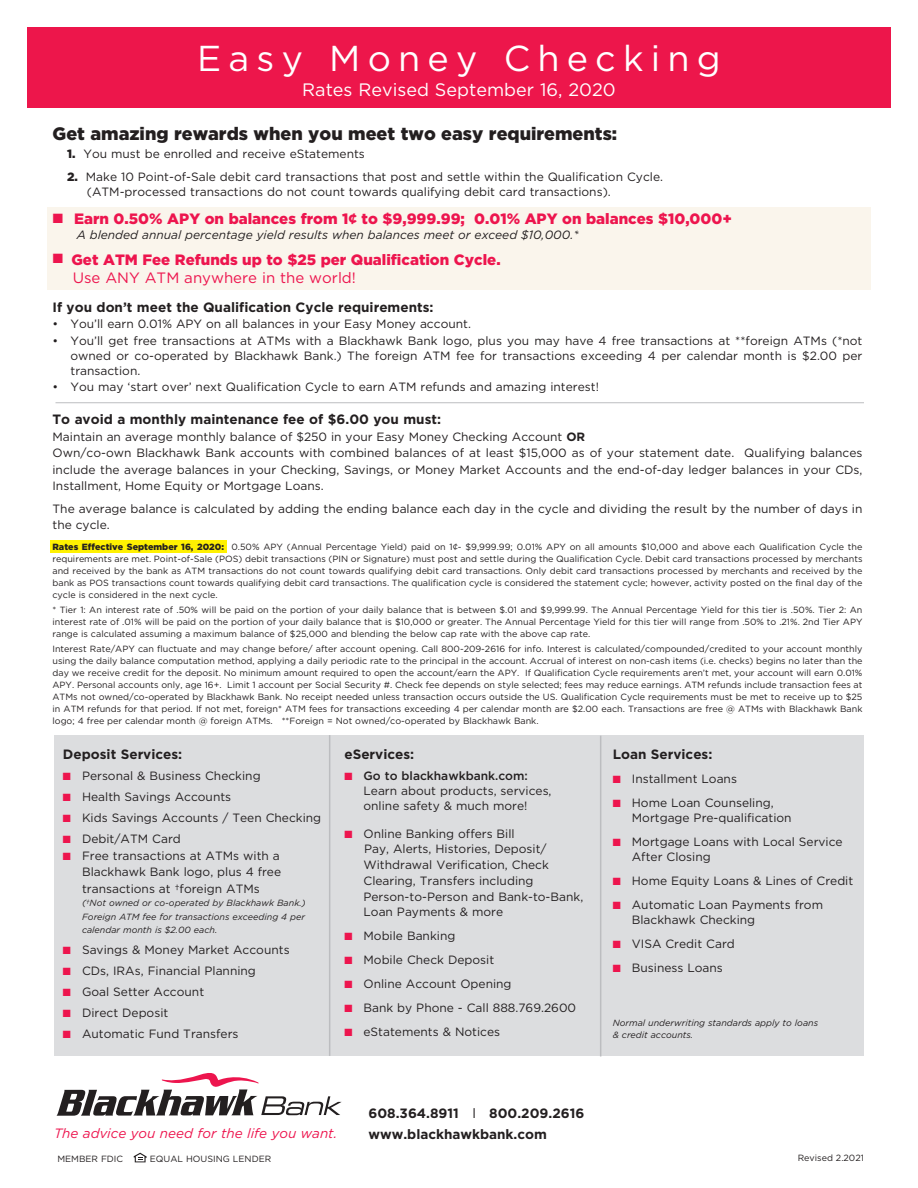
<style>
.page{position:relative;width:918px;height:1188px;background:#fff}
.page>*{position:absolute;margin:0;border:0;box-sizing:border-box;transform-origin:0 0}
.t1{font:36px "Gotham";letter-spacing:.2em;color:#fff}
.t2{font:900 18px "Gotham";color:#231f20}
.t3{font:18px "Gotham";color:#fff}
.t4{font:900 15px "Gotham";color:#ed154e}
.t5{font:15px "Gotham";color:#ed154e}
.t6{font:700 13.5px "Gotham";color:#231f20}
.t7{font:italic 13.5px "Gotham";color:#ed154e}
.t8{font:12px/16.5px "Gotham";color:#231f20;text-align:justify}
.t9{font:italic 12px "Gotham";color:#231f20}
.t10{font:500 12px "Gotham";color:#231f20}
.t11{font:9px/12px "Gotham";color:#231f20;text-align:justify}
.t12{font:italic 9px "Gotham";color:#231f20}
.s1{font-weight:900}
.s2{font-weight:700}
.s3{color:#ed154e}
.s4{font-weight:400}
</style>
<div class="page">
<div style="left:47px;top:208px;width:824px;height:82px;background:#faf5ec"></div>
<div style="left:51px;top:540px;width:176px;height:13px;background:#fff101"></div>
<hr style="left:56px;top:402px;width:808px;height:1px;background:#bcbdc0">
<svg style="left:57px;top:1073px;width:285px;height:43px"></svg>
<svg style="left:134px;top:1153px;width:13px;height:9px"></svg>
<div style="left:27px;top:27px;width:864px;height:81px;background:#ed164b"></div>
<div style="left:54px;top:735px;width:810px;height:321px;background:#dcdddf"></div>
<hr style="left:329px;top:735px;width:1px;height:321px;background:#bcbdc0">
<hr style="left:600px;top:736px;width:1px;height:320px;background:#bcbdc0">
<p class="t1" style="left:197px;top:38px;width:525px">Easy Money Checking</p>
<p class="t3" style="left:302px;top:80px;width:315px">Rates Revised September 16, 2020</p>
<p class="t2" style="left:52px;top:124px;width:566px">Get amazing rewards when you meet two easy requirements:</p>
<p class="t8" style="left:67px;top:146px;width:299px"><span class="s1">1.</span> You must be enrolled and receive eStatements</p>
<p class="t8" style="left:67px;top:168px;width:597px"><span class="s1">2.</span> Make 10 Point-of-Sale debit card transactions that post and settle within the Qualification Cycle.</p>
<p class="t8" style="left:87px;top:183px;width:525px">(ATM-processed transactions do not count towards qualifying debit card transactions).</p>
<p class="t4" style="left:53px;top:210px;width:681px">■ Earn 0.50% APY on balances from 1¢ to $9,999.99; 0.01% APY on balances $10,000+</p>
<p class="t9" style="left:77px;top:228px;width:503px">A blended annual percentage yield results when balances meet or exceed $10,000.*</p>
<p class="t4" style="left:53px;top:251px;width:449px">■ Get ATM Fee Refunds up to $25 per Qualification Cycle.</p>
<p class="t5" style="left:73px;top:269px;width:285px">Use ANY ATM anywhere in the world!</p>
<p class="t6" style="left:52px;top:299px;width:383px">If you don’t meet the Qualification Cycle requirements:</p>
<p class="t8" style="left:52px;top:316px;width:420px">• You’ll earn 0.01% APY on all balances in your Easy Money account.</p>
<p class="t8" style="left:70px;top:333px;width:793px;line-height:15px;text-indent:-18px">• You’ll get free transactions at ATMs with a Blackhawk Bank logo, plus you may have 4 free transactions at **foreign ATMs (*not owned or co-operated by Blackhawk Bank.) The foreign ATM fee for transactions exceeding 4 per calendar month is $2.00 per transaction.</p>
<p class="t8" style="left:52px;top:379px;width:548px">• You may ‘start over’ next Qualification Cycle to earn ATM refunds and amazing interest!</p>
<p class="t6" style="left:52px;top:411px;width:390px">To avoid a monthly maintenance fee of $6.00 you must:</p>
<p class="t8" style="left:52px;top:428px;width:534px">Maintain an average monthly balance of $250 in your Easy Money Checking Account <span class="s2">OR</span></p>
<p class="t8" style="left:52px;top:444px;width:812px">Own/co-own Blackhawk Bank accounts with combined balances of at least $15,000 as of your statement date. Qualifying balances include the average balances in your Checking, Savings, or Money Market Accounts and the end-of-day ledger balances in your CDs, Installment, Home Equity or Mortgage Loans.</p>
<p class="t8" style="left:52px;top:500px;width:812px">The average balance is calculated by adding the ending balance each day in the cycle and dividing the result by the number of days in the cycle.</p>
<p class="t11" style="left:52px;top:540px;width:812px"><span class="s1">Rates Effective September 16, 2020:</span> 0.50% APY (Annual Percentage Yield) paid on 1¢- $9,999.99; 0.01% APY on all amounts $10,000 and above each Qualification Cycle the requirements are met. Point-of-Sale (POS) debit transactions (PIN or Signature) must post and settle during the Qualification Cycle. Debit card transactions processed by merchants and received by the bank as ATM transactions do not count towards qualifying debit card transactions. Only debit card transactions processed by merchants and received by the bank as POS transactions count towards qualifying debit card transactions. The qualification cycle is considered the statement cycle; however, activity posted on the final day of the cycle is considered in the next cycle.</p>
<p class="t11" style="left:52px;top:603px;width:812px">* Tier 1: An interest rate of .50% will be paid on the portion of your daily balance that is between $.01 and $9,999.99. The Annual Percentage Yield for this tier is .50%. Tier 2: An interest rate of .01% will be paid on the portion of your daily balance that is $10,000 or greater. The Annual Percentage Yield for this tier will range from .50% to .21%. 2nd Tier APY range is calculated assuming a maximum balance of $25,000 and blending the below cap rate with the above cap rate.</p>
<p class="t11" style="left:52px;top:642px;width:812px">Interest Rate/APY can fluctuate and may change before/ after account opening. Call 800-209-2616 for info. Interest is calculated/compounded/credited to your account monthly using the daily balance computation method, applying a daily periodic rate to the principal in the account. Accrual of interest on non-cash items (i.e. checks) begins no later than the day we receive credit for the deposit. No minimum amount required to open the account/earn the APY. If Qualification Cycle requirements aren’t met, your account will earn 0.01% APY. Personal accounts only, age 16+. Limit 1 account per Social Security #. Check fee depends on style selected; fees may reduce earnings. ATM refunds include transaction fees at ATMs not owned/co-operated by Blackhawk Bank. No receipt needed unless transaction occurs outside the US. Qualification Cycle requirements must be met to receive up to $25 in ATM refunds for that period. If not met, foreign* ATM fees for transactions exceeding 4 per calendar month are $2.00 each. Transactions are free @ ATMs with Blackhawk Bank logo; 4 free per calendar month @ foreign ATMs. **Foreign = Not owned/co-operated by Blackhawk Bank.</p>
<p class="t6" style="left:63px;top:746px;width:121px">Deposit Services:</p>
<p class="t8" style="left:63px;top:767px;width:199px"><span class="s3">■</span> Personal &amp; Business Checking</p>
<p class="t8" style="left:63px;top:788px;width:170px"><span class="s3">■</span> Health Savings Accounts</p>
<p class="t8" style="left:63px;top:809px;width:260px"><span class="s3">■</span> Kids Savings Accounts / Teen Checking</p>
<p class="t8" style="left:63px;top:830px;width:119px"><span class="s3">■</span> Debit/ATM Card</p>
<p class="t8" style="left:63px;top:847px;width:220px;text-align:right"><span class="s3">■</span> Free transactions at ATMs with a<br>Blackhawk Bank logo, plus 4 free</p>
<p class="t8" style="left:82px;top:880px;width:179px">transactions at †foreign ATMs</p>
<p class="t12" style="left:82px;top:898px;width:225px">(†Not owned or co-operated by Blackhawk Bank.)</p>
<p class="t12" style="left:82px;top:911px;width:224px">Foreign ATM fee for transactions exceeding 4 per</p>
<p class="t12" style="left:82px;top:925px;width:137px">calendar month is $2.00 each.</p>
<p class="t8" style="left:63px;top:941px;width:228px"><span class="s3">■</span> Savings &amp; Money Market Accounts</p>
<p class="t8" style="left:63px;top:962px;width:194px"><span class="s3">■</span> CDs, IRAs, Financial Planning</p>
<p class="t8" style="left:63px;top:983px;width:143px"><span class="s3">■</span> Goal Setter Account</p>
<p class="t8" style="left:63px;top:1005px;width:107px"><span class="s3">■</span> Direct Deposit</p>
<p class="t8" style="left:63px;top:1026px;width:177px"><span class="s3">■</span> Automatic Fund Transfers</p>
<p class="t6" style="left:344px;top:746px;width:71px">eServices:</p>
<p class="t10" style="left:344px;top:769px;width:185px"><span class="s3">■</span> Go to blackhawkbank.com:</p>
<p class="t8" style="left:364px;top:782px;width:190px">Learn about products, services,</p>
<p class="t8" style="left:364px;top:797px;width:165px">online safety &amp; much more!</p>
<p class="t8" style="left:344px;top:825px;width:172px"><span class="s3">■</span> Online Banking offers Bill</p>
<p class="t8" style="left:364px;top:841px;width:184px">Pay, Alerts, Histories, Deposit/</p>
<p class="t8" style="left:364px;top:857px;width:187px">Withdrawal Verification, Check</p>
<p class="t8" style="left:364px;top:872px;width:172px">Clearing, Transfers including</p>
<p class="t8" style="left:364px;top:888px;width:221px">Person-to-Person and Bank-to-Bank,</p>
<p class="t8" style="left:364px;top:904px;width:141px">Loan Payments &amp; more</p>
<p class="t8" style="left:344px;top:928px;width:112px"><span class="s3">■</span> Mobile Banking</p>
<p class="t8" style="left:344px;top:952px;width:151px"><span class="s3">■</span> Mobile Check Deposit</p>
<p class="t8" style="left:344px;top:976px;width:169px"><span class="s3">■</span> Online Account Opening</p>
<p class="t8" style="left:344px;top:1000px;width:233px"><span class="s3">■</span> Bank by Phone - Call 888.769.2600</p>
<p class="t8" style="left:344px;top:1024px;width:157px"><span class="s3">■</span> eStatements &amp; Notices</p>
<p class="t7" style="left:54px;top:1126px;width:285px">The advice you need for the life you want.</p>
<p class="t11" style="left:57px;top:1153px;width:67px">MEMBER FDIC</p>
<p class="t11" style="left:150px;top:1153px;width:123px">EQUAL HOUSING LENDER</p>
<p class="t6" style="left:369px;top:1105px;width:217px">608.364.8911 <span class="s4">l</span> 800.209.2616</p>
<p class="t6" style="left:369px;top:1126px;width:180px">www.blackhawkbank.com</p>
<p class="t6" style="left:613px;top:747px;width:101px">Loan Services:</p>
<p class="t8" style="left:613px;top:770px;width:126px"><span class="s3">■</span> Installment Loans</p>
<p class="t8" style="left:613px;top:794px;width:163px"><span class="s3">■</span> Home Loan Counseling,</p>
<p class="t8" style="left:632px;top:809px;width:161px">Mortgage Pre-qualification</p>
<p class="t8" style="left:613px;top:833px;width:231px"><span class="s3">■</span> Mortgage Loans with Local Service</p>
<p class="t8" style="left:632px;top:848px;width:80px">After Closing</p>
<p class="t8" style="left:613px;top:873px;width:242px"><span class="s3">■</span> Home Equity Loans &amp; Lines of Credit</p>
<p class="t8" style="left:613px;top:897px;width:212px"><span class="s3">■</span> Automatic Loan Payments from</p>
<p class="t8" style="left:632px;top:912px;width:125px">Blackhawk Checking</p>
<p class="t8" style="left:613px;top:936px;width:124px"><span class="s3">■</span> VISA Credit Card</p>
<p class="t8" style="left:613px;top:960px;width:112px"><span class="s3">■</span> Business Loans</p>
<p class="t12" style="left:613px;top:1018px;width:207px">Normal underwriting standards apply to loans</p>
<p class="t12" style="left:613px;top:1030px;width:82px">&amp; credit accounts.</p>
<p class="t11" style="left:798px;top:1152px;width:68px">Revised 2.2021</p>
</div>
